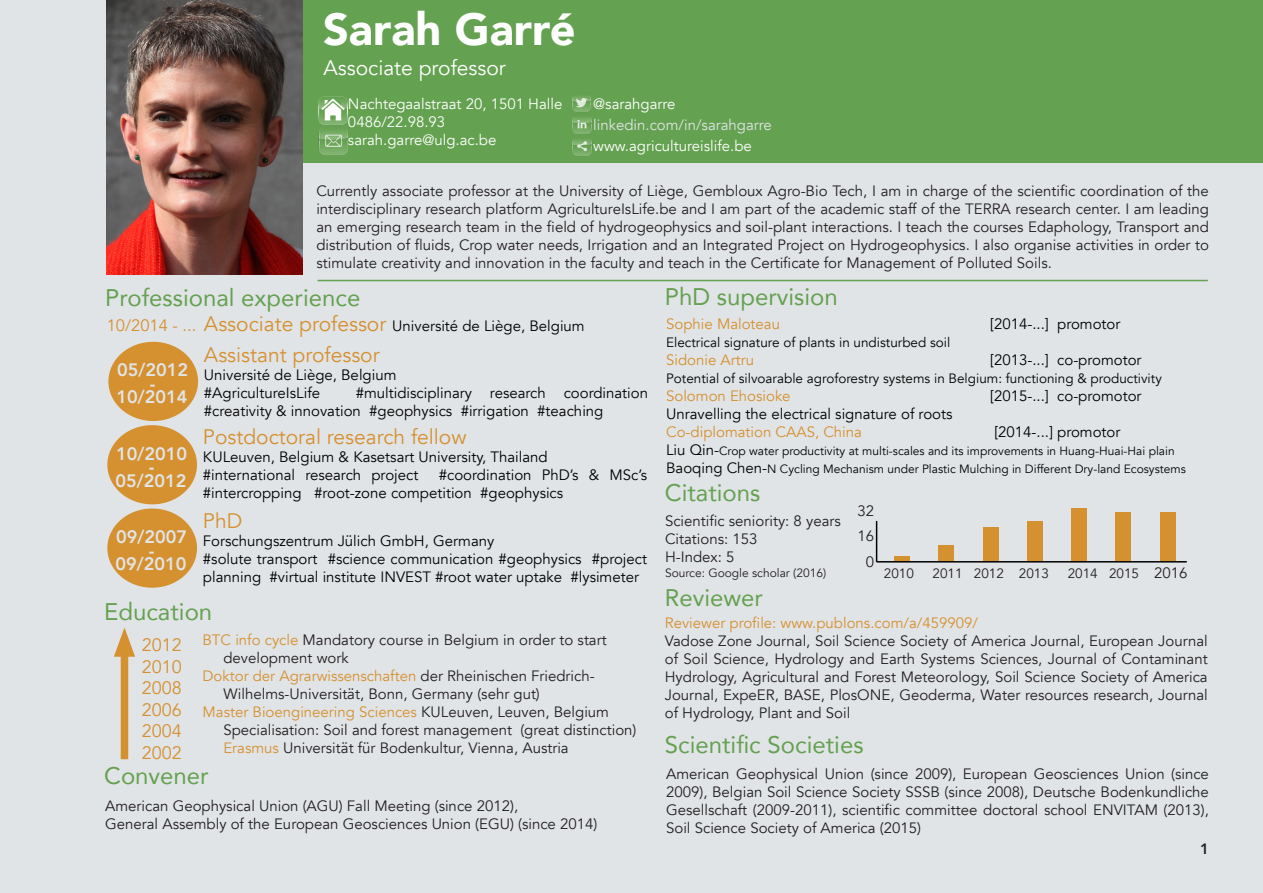
<style>
.page{position:relative;width:1263px;height:893px;background:#e1e4e7}
.page>*{position:absolute;margin:0;border:0;box-sizing:border-box;transform-origin:0 0}
.t1{font:900 45px "Avenir";color:#fff}
.t2{font:24px "Avenir";color:#64a150}
.t3{font:21px "Avenir";color:#d5902f}
.t4{font:21px "Avenir";color:#fff}
.t5{font:800 18px/13.5px "Avenir";color:#e1e4e7;text-align:center}
.t6{font:18px "Avenir";color:#d5902f}
.t7{font:16.5px "Avenir";color:#d5902f}
.t8{font:15px/18px "Avenir";color:#231f20}
.t9{font:15px/18px "Avenir";color:#000}
.t10{font:15px "Avenir";color:#d5902f}
.t11{font:15px "Avenir";color:#fff}
.t12{font:15px "Avenir";color:#e1e4e7}
.t13{font:800 15px "Avenir";color:#231f20}
.t14{font:13.5px "Avenir";color:#000}
.t15{font:13.5px "Avenir";color:#231f20}
.t16{font:12px "Avenir";color:#000}
.t17{font:12px "Avenir";color:#231f20}
.s1{font-size:21px;color:#d5902f}
.s2{color:#d5902f}
.s3{font-size:15px}
</style>
<div class="page">
<div style="left:303px;top:0;width:960px;height:163px;background:#64a150"></div>
<img style="left:572px;top:96px;width:19px;height:16px">
<img style="left:572px;top:116px;width:20px;height:40px">
<img style="left:318px;top:96px;width:30px;height:59px">
<hr style="left:318px;top:280px;width:890px;height:1px;background:#64a150">
<div style="left:107px;top:425px;width:90px;height:79px;background:#d5902f;border-radius:50%"></div>
<div style="left:107px;top:508px;width:90px;height:80px;background:#d5902f;border-radius:50%"></div>
<div style="left:108px;top:342px;width:90px;height:79px;background:#d5902f;border-radius:50%"></div>
<div style="left:121px;top:644px;width:7px;height:115px;background:#d5902f"></div>
<svg style="left:114px;top:627px;width:21px;height:30px"></svg>
<img style="left:106px;top:0;width:197px;height:274px">
<hr style="left:876px;top:521px;width:1px;height:41px;background:#000">
<hr style="left:876px;top:561px;width:311px;height:2px;background:#000">
<div style="left:894px;top:556px;width:16px;height:5px;background:#d5902f"></div>
<div style="left:939px;top:545px;width:15px;height:16px;background:#d5902f"></div>
<div style="left:983px;top:527px;width:16px;height:34px;background:#d5902f"></div>
<div style="left:1027px;top:521px;width:16px;height:40px;background:#d5902f"></div>
<div style="left:1071px;top:508px;width:16px;height:53px;background:#d5902f"></div>
<div style="left:1116px;top:512px;width:15px;height:49px;background:#d5902f"></div>
<div style="left:1160px;top:512px;width:15px;height:49px;background:#d5902f"></div>
<p class="t1" style="left:323px;top:-9px;width:254px">Sarah Garré</p>
<p class="t4" style="left:323px;top:55px;width:184px">Associate professor</p>
<p class="t11" style="left:348px;top:94px;width:216px">Nachtegaalstraat 20, 1501 Halle</p>
<p class="t11" style="left:348px;top:112px;width:99px">0486/22.98.93</p>
<p class="t11" style="left:348px;top:130px;width:150px">sarah.garre@ulg.ac.be</p>
<p class="t11" style="left:593px;top:95px;width:84px">@sarahgarre</p>
<p class="t12" style="left:593px;top:116px;width:180px">linkedin.com/in/sarahgarre</p>
<p class="t11" style="left:593px;top:137px;width:160px">www.agricultureislife.be</p>
<p class="t8" style="left:316px;top:182px;width:894px;text-align:justify">Currently associate professor at the University of Liège, Gembloux Agro-Bio Tech, I am in charge of the scientific coordination of the interdisciplinary research platform AgricultureIsLife.be and I am part of the academic staff of the TERRA research center. I am leading an emerging research team in the field of hydrogeophysics and soil-plant interactions. I teach the courses Edaphology, Transport and distribution of fluids, Crop water needs, Irrigation and an Integrated Project on Hydrogeophysics. I also organise activities in order to stimulate creativity and innovation in the faculty and teach in the Certificate for Management of Polluted Soils.</p>
<p class="t2" style="left:105px;top:278px;width:257px">Professional experience</p>
<p class="t7" style="left:107px;top:316px;width:91px">10/2014 - ...</p>
<p class="t9" style="left:204px;top:318px;width:382px"><span class="s1">Associate professor</span> Université de Liège, Belgium</p>
<p class="t5" style="left:117px;top:363px;width:72px">05/2012 -</p>
<p class="t5" style="left:116px;top:390px;width:72px">10/2014</p>
<p class="t5" style="left:116px;top:447px;width:72px">10/2010 -</p>
<p class="t5" style="left:115px;top:474px;width:72px">05/2012</p>
<p class="t5" style="left:116px;top:530px;width:72px">09/2007 -</p>
<p class="t5" style="left:115px;top:557px;width:72px">09/2010</p>
<p class="t3" style="left:204px;top:342px;width:177px">Assistant professor</p>
<p class="t9" style="left:204px;top:366px;width:194px">Université de Liège, Belgium</p>
<p class="t9" style="left:204px;top:384px;width:118px">#AgricultureIsLife</p>
<p class="t9" style="left:204px;top:384px;width:446px;text-indent:152px">#multidisciplinary research coordination #creativity &amp; innovation #geophysics #irrigation #teaching</p>
<p class="t3" style="left:203px;top:425px;width:265px">Postdoctoral research fellow</p>
<p class="t9" style="left:203px;top:448px;width:346px">KULeuven, Belgium &amp; Kasetsart University, Thailand</p>
<p class="t9" style="left:203px;top:466px;width:217px">#international research project</p>
<p class="t9" style="left:203px;top:466px;width:446px;text-indent:236px">#coordination PhD’s &amp; MSc’s #intercropping #root-zone competition #geophysics</p>
<p class="t3" style="left:203px;top:508px;width:41px">PhD</p>
<p class="t9" style="left:203px;top:532px;width:293px">Forschungszentrum Jülich GmbH, Germany</p>
<p class="t9" style="left:203px;top:550px;width:446px">#solute transport #science communication #geophysics #project planning #virtual institute INVEST #root water uptake #lysimeter</p>
<p class="t2" style="left:104px;top:592px;width:110px">Education</p>
<p class="t6" style="left:142px;top:634px;width:42px">2012</p>
<p class="t6" style="left:142px;top:656px;width:42px">2010</p>
<p class="t6" style="left:142px;top:677px;width:42px">2008</p>
<p class="t6" style="left:142px;top:699px;width:42px">2006</p>
<p class="t6" style="left:142px;top:720px;width:42px">2004</p>
<p class="t6" style="left:142px;top:742px;width:42px">2002</p>
<p class="t8" style="left:223px;top:631px;width:385px;text-indent:-21px"><span class="s2">BTC info cycle</span> Mandatory course in Belgium in order to start development work</p>
<p class="t8" style="left:223px;top:667px;width:373px;text-indent:-21px"><span class="s2">Doktor der Agrarwissenschaften</span> der Rheinischen Friedrich-<br>Wilhelms-Universität, Bonn, Germany (sehr gut)</p>
<p class="t8" style="left:223px;top:703px;width:415px;text-indent:-21px"><span class="s2">Master Bioengineering Sciences</span> KULeuven, Leuven, Belgium<br>Specialisation: Soil and forest management (great distinction)</p>
<p class="t8" style="left:223px;top:739px;width:347px"><span class="s2">Erasmus</span> Universität für Bodenkultur, Vienna, Austria</p>
<p class="t2" style="left:665px;top:277px;width:174px">PhD supervision</p>
<p class="t10" style="left:666px;top:315px;width:115px">Sophie Maloteau</p>
<p class="t9" style="left:990px;top:315px;width:132px">[2014-...] promotor</p>
<p class="t14" style="left:666px;top:335px;width:286px">Electrical signature of plants in undisturbed soil</p>
<p class="t10" style="left:666px;top:351px;width:90px">Sidonie Artru</p>
<p class="t9" style="left:990px;top:351px;width:153px">[2013-...] co-promotor</p>
<p class="t14" style="left:666px;top:371px;width:497px">Potential of silvoarable agroforestry systems in Belgium: functioning &amp; productivity</p>
<p class="t10" style="left:666px;top:387px;width:126px">Solomon Ehosioke</p>
<p class="t9" style="left:990px;top:387px;width:153px">[2015-...] co-promotor</p>
<p class="t9" style="left:666px;top:405px;width:288px">Unravelling the electrical signature of roots</p>
<p class="t10" style="left:666px;top:423px;width:197px">Co-diplomation CAAS, China</p>
<p class="t9" style="left:994px;top:423px;width:128px">[2014-...] promotor</p>
<p class="t16" style="left:666px;top:444px;width:510px"><span class="s3">Liu Qin-</span>Crop water productivity at multi-scales and its improvements in Huang-Huai-Hai plain</p>
<p class="t16" style="left:666px;top:462px;width:521px"><span class="s3">Baoqing Chen-</span>N Cycling Mechanism under Plastic Mulching in Different Dry-land Ecosystems</p>
<p class="t2" style="left:665px;top:474px;width:97px">Citations</p>
<p class="t8" style="left:665px;top:512px;width:177px">Scientific seniority: 8 years</p>
<p class="t8" style="left:665px;top:530px;width:94px">Citations: 153</p>
<p class="t8" style="left:665px;top:548px;width:71px">H-Index: 5</p>
<p class="t17" style="left:665px;top:565px;width:163px">Source: Google scholar (2016)</p>
<p class="t2" style="left:665px;top:579px;width:100px">Reviewer</p>
<p class="t8" style="left:858px;top:502px;width:18px">32</p>
<p class="t8" style="left:858px;top:527px;width:18px">16</p>
<p class="t8" style="left:866px;top:553px;width:10px">0</p>
<p class="t15" style="left:884px;top:566px;width:32px">2010</p>
<p class="t15" style="left:933px;top:566px;width:118px">2011 2012 2013</p>
<p class="t15" style="left:1068px;top:566px;width:121px">2014 2015 <span class="s3">2016</span></p>
<p class="t10" style="left:665px;top:614px;width:315px">Reviewer profile: www.publons.com/a/459909/</p>
<p class="t8" style="left:665px;top:632px;width:544px;text-align:justify">Vadose Zone Journal, Soil Science Society of America Journal, European Journal of Soil Science, Hydrology and Earth Systems Sciences, Journal of Contaminant Hydrology, Agricultural and Forest Meteorology, Soil Science Society of America Journal, ExpeER, BASE, PlosONE, Geoderma, Water resources research, Journal of Hydrology, Plant and Soil</p>
<p class="t2" style="left:665px;top:725px;width:200px">Scientific Societies</p>
<p class="t2" style="left:104px;top:756px;width:106px">Convener</p>
<p class="t8" style="left:666px;top:765px;width:544px;text-align:justify">American Geophysical Union (since 2009), European Geosciences Union (since 2009), Belgian Soil Science Society SSSB (since 2008), Deutsche Bodenkundliche Gesellschaft (2009-2011), scientific committee doctoral school ENVITAM (2013), Soil Science Society of America (2015)</p>
<p class="t8" style="left:105px;top:797px;width:494px">American Geophysical Union (AGU) Fall Meeting (since 2012),<br>General Assembly of the European Geosciences Union (EGU) (since 2014)</p>
<p class="t13" style="left:1200px;top:837px;width:10px">1</p>
</div>
